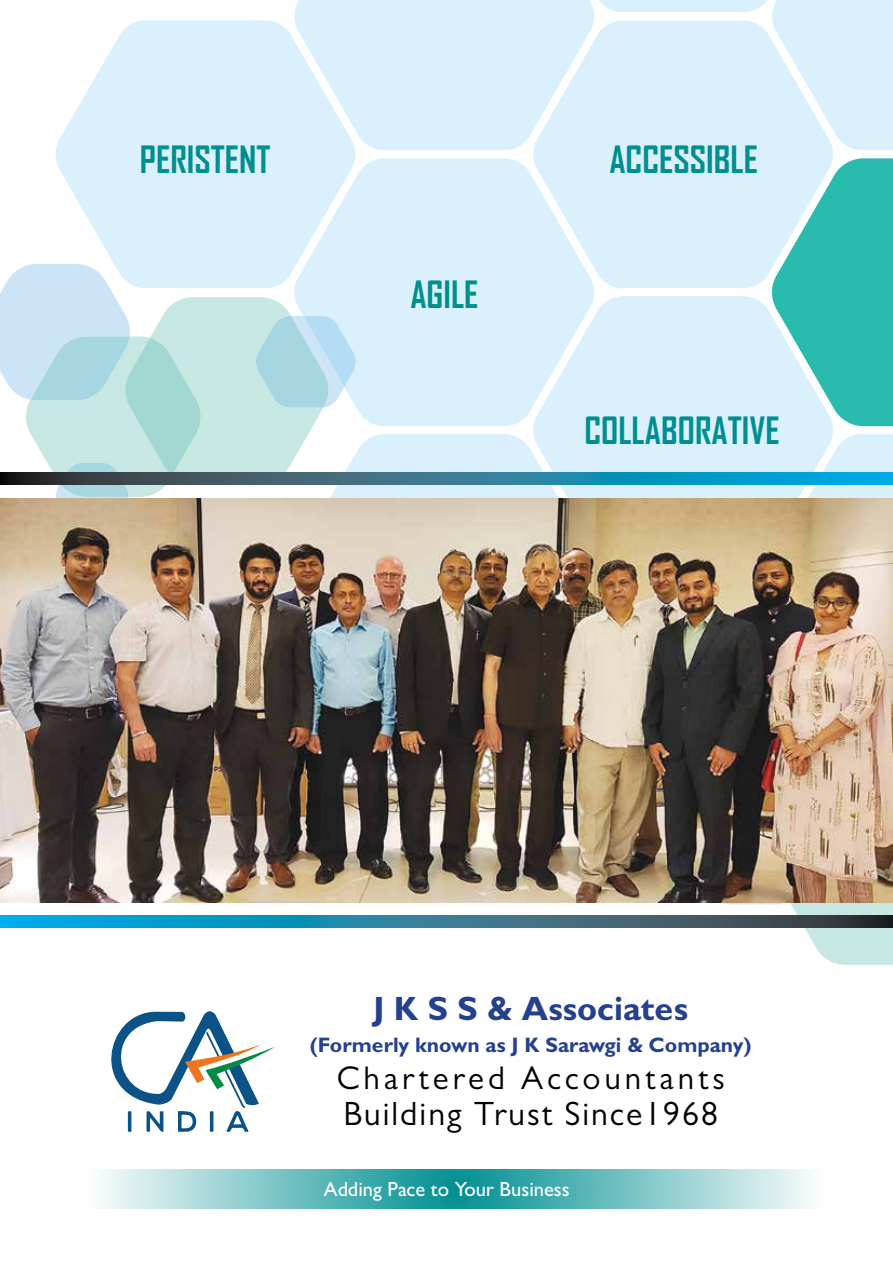
<style>
.page{position:relative;width:893px;height:1263px;background:#fff}
.page>*{position:absolute;margin:0;border:0;box-sizing:border-box;transform-origin:0 0}
.t1{font:700 36px "Agency FB";color:#008f91}
.t2{font:33.75px "Gill Sans";letter-spacing:.06em;color:#000}
.t3{font:700 33.75px "Gill Sans";color:#25408f}
.t4{font:33px "Gill Sans";letter-spacing:.12em;color:#000}
.t5{font:700 21px "Gill Sans";color:#25408f}
.t6{font:500 20.55px "Gill Sans";color:#fff}
</style>
<div class="page">
<svg style="left:101px;top:1170px;width:710px;height:39px;background:#7ac4c5"></svg>
<div style="left:357px;top:434px;width:167px;height:64px;background:#daf1fd"></div>
<div style="left:357px;top:158px;width:167px;height:268px;background:#daf1fd"></div>
<div style="left:295px;top:0;width:229px;height:150px;background:#daf1fd"></div>
<svg style="left:55px;top:12px;width:310px;height:284px;fill:#daf1fd"></svg>
<svg style="left:1px;top:264px;width:356px;height:234px"></svg>
<svg style="left:524px;top:0;width:369px;height:498px;background:#c5eaf2"></svg>
<svg style="left:688px;top:902px;width:205px;height:63px"></svg>
<img style="left:0;top:498px;width:893px;height:404px">
<svg style="left:1px;top:916px;width:892px;height:12px;background:#267793"></svg>
<svg style="left:1px;top:472px;width:892px;height:12px;background:#26748f"></svg>
<svg style="left:111px;top:1011px;width:164px;height:121px"></svg>
<p class="t1" style="left:140px;top:137px;width:132px">PERISTENT</p>
<p class="t1" style="left:609px;top:137px;width:150px">ACCESSIBLE</p>
<p class="t1" style="left:410px;top:272px;width:70px">AGILE</p>
<p class="t1" style="left:584px;top:408px;width:197px">COLLABORATIVE</p>
<p class="t3" style="left:373px;top:988px;width:316px">J K S S &amp; Associates</p>
<p class="t5" style="left:310px;top:1031px;width:443px">(Formerly known as J K Sarawgi &amp; Company)</p>
<p class="t4" style="left:337px;top:1059px;width:389px">Chartered Accountants</p>
<p class="t2" style="left:343px;top:1094px;width:376px">Building Trust Since1968</p>
<p class="t6" style="left:324px;top:1177px;width:247px">Adding Pace to Your Business</p>
</div>
